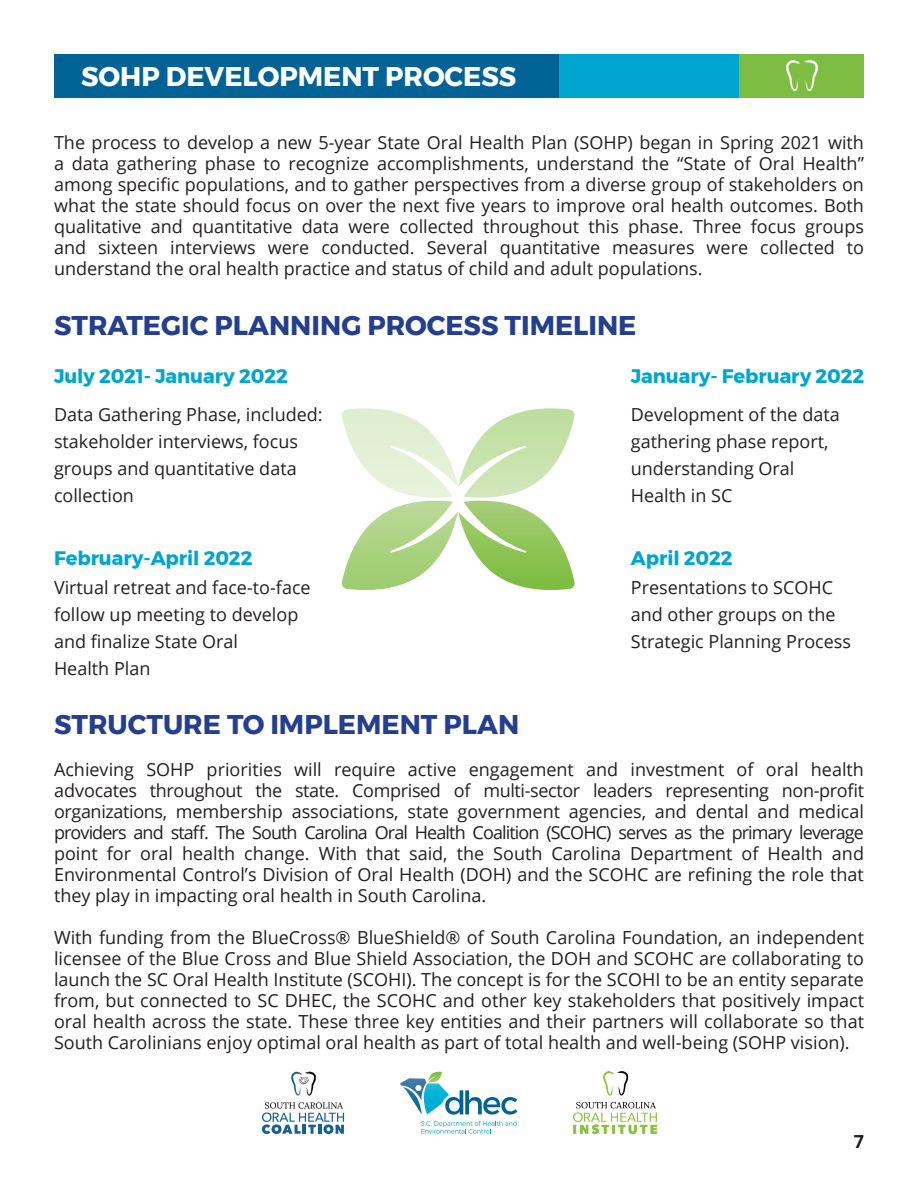
<style>
.page{position:relative;width:918px;height:1188px;background:#fff}
.page>*{position:absolute;margin:0;border:0;box-sizing:border-box;transform-origin:0 0}
.t1{font:700 27px "Montserrat";color:#253f8e}
.t2{font:700 27px "Montserrat";color:#fff}
.t3{font:700 19.5px "Montserrat";letter-spacing:-.005em;color:#00a6cf}
.t4{font:18px/21px "Open Sans";color:#231f20}
.t5{font:700 18px "Open Sans";color:#231f20}
</style>
<div class="page">
<div style="left:54px;top:54px;width:810px;height:43px;background:#016395"></div>
<div style="left:559px;top:54px;width:181px;height:43px;background:#00a6cf"></div>
<div style="left:740px;top:54px;width:124px;height:43px;background:#7dbd41"></div>
<svg style="left:786px;top:60px;width:32px;height:31px"></svg>
<svg style="left:291px;top:1072px;width:25px;height:24px"></svg>
<svg style="left:262px;top:1102px;width:82px;height:32px"></svg>
<svg style="left:400px;top:1072px;width:117px;height:43px"></svg>
<svg style="left:421px;top:1121px;width:96px;height:13px"></svg>
<img style="left:574px;top:1072px;width:82px;height:62px">
<svg style="left:342px;top:408px;width:232px;height:182px"></svg>
<h1 class="t2" style="left:81px;top:55px;width:437px">SOHP DEVELOPMENT PROCESS</h1>
<p class="t4" style="left:54px;top:131px;width:812px;text-align:justify">The process to develop a new 5-year State Oral Health Plan (SOHP) began in Spring 2021 with a data gathering phase to recognize accomplishments, understand the “State of Oral Health” among specific populations, and to gather perspectives from a diverse group of stakeholders on what the state should focus on over the next five years to improve oral health outcomes. Both qualitative and quantitative data were collected throughout this phase. Three focus groups and sixteen interviews were conducted. Several quantitative measures were collected to understand the oral health practice and status of child and adult populations.</p>
<h1 class="t1" style="left:54px;top:304px;width:584px">STRATEGIC PLANNING PROCESS TIMELINE</h1>
<p class="t3" style="left:54px;top:360px;width:235px">July 2021- January 2022</p>
<p class="t3" style="left:631px;top:360px;width:235px">January- February 2022</p>
<p class="t4" style="left:54px;top:400px;width:270px;line-height:27px">Data Gathering Phase, included: stakeholder interviews, focus groups and quantitative data collection</p>
<p class="t4" style="left:631px;top:400px;width:210px;line-height:27px">Development of the data gathering phase report, understanding Oral<br>Health in SC</p>
<p class="t3" style="left:54px;top:542px;width:200px">February-April 2022</p>
<p class="t4" style="left:54px;top:573px;width:258px;line-height:27px">Virtual retreat and face-to-face follow up meeting to develop and finalize State Oral<br>Health Plan</p>
<p class="t3" style="left:631px;top:542px;width:103px">April 2022</p>
<p class="t4" style="left:631px;top:573px;width:222px;line-height:27px">Presentations to SCOHC and other groups on the<br>Strategic Planning Process</p>
<h1 class="t1" style="left:54px;top:703px;width:467px">STRUCTURE TO IMPLEMENT PLAN</h1>
<p class="t4" style="left:54px;top:759px;width:812px;text-align:justify">Achieving SOHP priorities will require active engagement and investment of oral health advocates throughout the state. Comprised of multi-sector leaders representing non-profit organizations, membership associations, state government agencies, and dental and medical providers and staff. The South Carolina Oral Health Coalition (SCOHC) serves as the primary leverage point for oral health change. With that said, the South Carolina Department of Health and Environmental Control’s Division of Oral Health (DOH) and the SCOHC are refining the role that they play in impacting oral health in South Carolina.</p>
<p class="t4" style="left:54px;top:927px;width:812px;text-align:justify">With funding from the BlueCross® BlueShield® of South Carolina Foundation, an independent licensee of the Blue Cross and Blue Shield Association, the DOH and SCOHC are collaborating to launch the SC Oral Health Institute (SCOHI). The concept is for the SCOHI to be an entity separate from, but connected to SC DHEC, the SCOHC and other key stakeholders that positively impact oral health across the state. These three key entities and their partners will collaborate so that South Carolinians enjoy optimal oral health as part of total health and well-being (SOHP vision).</p>
<p class="t5" style="left:854px;top:1129px;width:12px">7</p>
</div>
